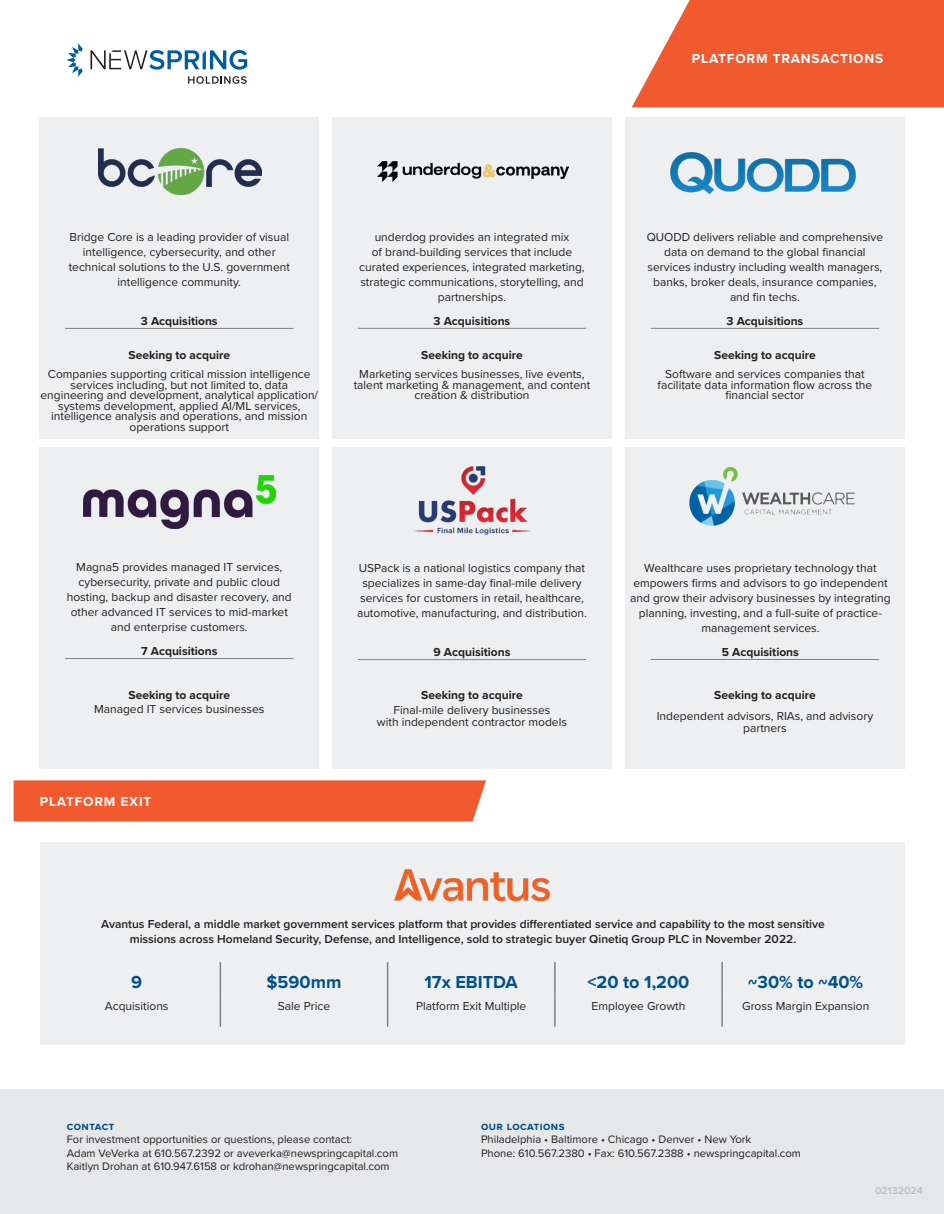
<style>
.page{position:relative;width:944px;height:1214px;background:#fff}
.page>*{position:absolute;margin:0;border:0;box-sizing:border-box;transform-origin:0 0}
.t1{font:700 18px "Proxima Nova";color:#00518a}
.t2{font:700 13.5px "Proxima Nova";letter-spacing:.06em;color:#fff}
.t3{font:12px/15px "Proxima Nova";color:#231f20;text-align:center}
.t4{font:600 12px/15px "Proxima Nova";color:#231f20;text-align:center}
.t5{font:700 12px "Proxima Nova";color:#231f20}
.t6{font:11.25px "Proxima Nova";color:#231f20}
.t7{font:700 11.25px "Proxima Nova";letter-spacing:.04em;color:#00518a}
.t8{font:600 10.5px "Proxima Nova";color:#bcbdc0}
</style>
<div class="page">
<div style="left:0;top:1090px;width:944px;height:124px;background:#e6e7e9"></div>
<svg style="left:632px;top:0;width:312px;height:107px;background:#f26a44"></svg>
<svg style="left:90px;top:50px;width:157px;height:20px"></svg>
<svg style="left:66px;top:43px;width:17px;height:34px"></svg>
<svg style="left:188px;top:76px;width:59px;height:8px"></svg>
<div style="left:40px;top:447px;width:279px;height:321px;background:#edeff0"></div>
<div style="left:332px;top:447px;width:279px;height:321px;background:#edeff0"></div>
<div style="left:40px;top:842px;width:864px;height:203px;background:#edeff0"></div>
<div style="left:625px;top:117px;width:279px;height:322px;background:#edeff0"></div>
<div style="left:332px;top:117px;width:279px;height:322px;background:#edeff0"></div>
<div style="left:625px;top:447px;width:279px;height:321px;background:#edeff0"></div>
<hr style="left:65px;top:658px;width:228px;height:1px;background:#808285">
<hr style="left:358px;top:659px;width:228px;height:1px;background:#808285">
<hr style="left:650px;top:328px;width:229px;height:1px;background:#808285">
<hr style="left:358px;top:328px;width:228px;height:1px;background:#808285">
<hr style="left:650px;top:659px;width:229px;height:1px;background:#808285">
<div style="left:14px;top:780px;width:472px;height:41px;background:#f1592f"></div>
<img style="left:394px;top:869px;width:156px;height:33px">
<hr style="left:220px;top:962px;width:1px;height:32px;background:#808285">
<hr style="left:387px;top:962px;width:1px;height:32px;background:#808285">
<hr style="left:554px;top:962px;width:1px;height:32px;background:#808285">
<hr style="left:721px;top:962px;width:2px;height:32px;background:#808285">
<hr style="left:220px;top:994px;width:1px;height:32px;background:#808285">
<hr style="left:387px;top:994px;width:1px;height:32px;background:#808285">
<hr style="left:554px;top:994px;width:1px;height:32px;background:#808285">
<hr style="left:721px;top:994px;width:2px;height:32px;background:#808285">
<img style="left:83px;top:475px;width:192px;height:54px">
<img style="left:414px;top:466px;width:117px;height:69px">
<img style="left:670px;top:152px;width:186px;height:43px">
<img style="left:378px;top:161px;width:190px;height:21px">
<img style="left:689px;top:467px;width:166px;height:59px">
<div style="left:40px;top:117px;width:279px;height:322px;background:#edeff0"></div>
<hr style="left:65px;top:328px;width:228px;height:1px;background:#808285">
<img style="left:98px;top:149px;width:163px;height:46px">
<p class="t2" style="left:692px;top:49px;width:193px">PLATFORM TRANSACTIONS</p>
<p class="t3" style="left:69px;top:229px;width:223px">Bridge Core is a leading provider of visual intelligence, cybersecurity, and other technical solutions to the U.S. government intelligence community.</p>
<p class="t5" style="left:141px;top:312px;width:78px">3 Acquisitions</p>
<p class="t5" style="left:129px;top:346px;width:103px">Seeking to acquire</p>
<p class="t3" style="left:40px;top:368px;width:279px;line-height:10.5px">Companies supporting critical mission intelligence services including, but not limited to, data engineering and development, analytical application/ systems development, applied AI/ML services, intelligence analysis and operations, and mission operations support</p>
<p class="t3" style="left:359px;top:229px;width:227px">underdog provides an integrated mix<br>of brand-building services that include curated experiences, integrated marketing, strategic communications, storytelling, and partnerships.</p>
<p class="t5" style="left:433px;top:312px;width:78px">3 Acquisitions</p>
<p class="t5" style="left:421px;top:345px;width:103px">Seeking to acquire</p>
<p class="t3" style="left:354px;top:368px;width:238px;line-height:10.5px">Marketing services businesses, live events, talent marketing &amp; management, and content creation &amp; distribution</p>
<p class="t3" style="left:646px;top:229px;width:238px">QUODD delivers reliable and comprehensive data on demand to the global financial services industry including wealth managers, banks, broker deals, insurance companies, and fin techs.</p>
<p class="t5" style="left:726px;top:312px;width:78px">3 Acquisitions</p>
<p class="t5" style="left:714px;top:346px;width:103px">Seeking to acquire</p>
<p class="t3" style="left:657px;top:368px;width:216px;line-height:10.5px">Software and services companies that facilitate data information flow across the financial sector</p>
<p class="t3" style="left:67px;top:559px;width:226px">Magna5 provides managed IT services, cybersecurity, private and public cloud hosting, backup and disaster recovery, and other advanced IT services to mid-market and enterprise customers.</p>
<p class="t5" style="left:141px;top:642px;width:78px">7 Acquisitions</p>
<p class="t5" style="left:129px;top:686px;width:103px">Seeking to acquire</p>
<p class="t3" style="left:94px;top:701px;width:172px">Managed IT services businesses</p>
<p class="t2" style="left:40px;top:791px;width:113px">PLATFORM EXIT</p>
<p class="t3" style="left:357px;top:560px;width:231px">USPack is a national logistics company that specializes in same-day final-mile delivery services for customers in retail, healthcare, automotive, manufacturing, and distribution.</p>
<p class="t5" style="left:433px;top:643px;width:78px">9 Acquisitions</p>
<p class="t5" style="left:421px;top:686px;width:103px">Seeking to acquire</p>
<p class="t3" style="left:377px;top:703px;width:191px;line-height:12px">Final-mile delivery businesses<br>with independent contractor models</p>
<p class="t3" style="left:630px;top:560px;width:262px">Wealthcare uses proprietary technology that empowers firms and advisors to go independent and grow their advisory businesses by integrating planning, investing, and a full-suite of practice&shy;management services.</p>
<p class="t5" style="left:722px;top:643px;width:78px">5 Acquisitions</p>
<p class="t5" style="left:714px;top:686px;width:103px">Seeking to acquire</p>
<p class="t3" style="left:656px;top:709px;width:218px;line-height:12px">Independent advisors, RIAs, and advisory partners</p>
<p class="t4" style="left:101px;top:916px;width:725px">Avantus Federal, a middle market government services platform that provides differentiated service and capability to the most sensitive missions across Homeland Security, Defense, and Intelligence, sold to strategic buyer Qinetiq Group PLC in November 2022.</p>
<p class="t1" style="left:131px;top:969px;width:12px">9</p>
<p class="t1" style="left:266px;top:969px;width:76px">$590mm</p>
<p class="t1" style="left:424px;top:969px;width:95px">17x EBITDA</p>
<p class="t1" style="left:587px;top:969px;width:103px">&lt;20 to 1,200</p>
<p class="t1" style="left:748px;top:969px;width:116px">~30% to ~40%</p>
<p class="t3" style="left:105px;top:997px;width:65px">Acquisitions</p>
<p class="t3" style="left:278px;top:997px;width:54px">Sale Price</p>
<p class="t3" style="left:416px;top:997px;width:112px">Platform Exit Multiple</p>
<p class="t3" style="left:591px;top:997px;width:95px">Employee Growth</p>
<p class="t3" style="left:742px;top:997px;width:129px">Gross Margin Expansion</p>
<p class="t7" style="left:67px;top:1117px;width:49px">contact</p>
<p class="t6" style="left:67px;top:1131px;width:287px">For investment opportunities or questions, please contact:</p>
<p class="t6" style="left:67px;top:1144px;width:333px">Adam VeVerka at 610.567.2392 or aveverka@newspringcapital.com</p>
<p class="t6" style="left:67px;top:1158px;width:324px">Kaitlyn Drohan at 610.947.6158 or kdrohan@newspringcapital.com</p>
<p class="t7" style="left:481px;top:1117px;width:85px">our locations</p>
<p class="t6" style="left:481px;top:1131px;width:272px">Philadelphia • Baltimore • Chicago • Denver • New York</p>
<p class="t6" style="left:481px;top:1144px;width:321px">Phone: 610.567.2380 • Fax: 610.567.2388 • newspringcapital.com</p>
<p class="t8" style="left:875px;top:1182px;width:49px">02132024</p>
</div>
